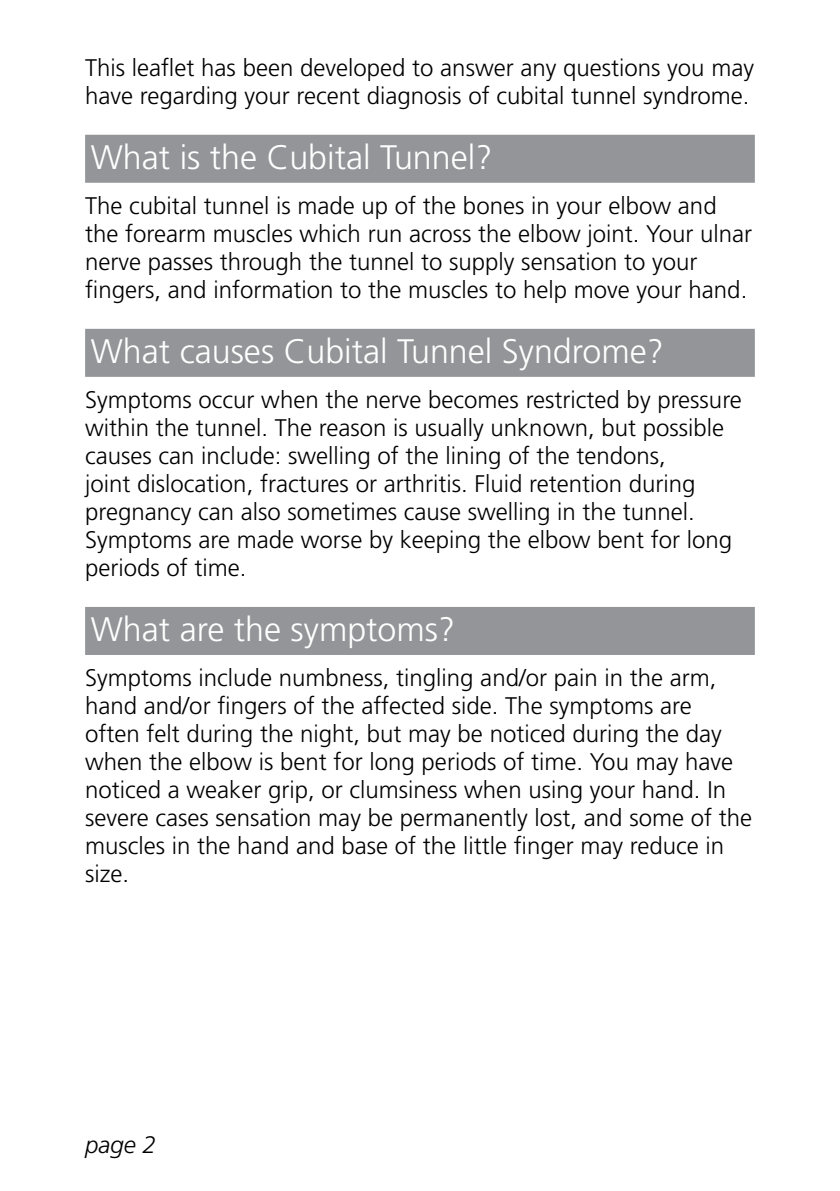
<style>
.page{position:relative;width:840px;height:1191px;background:#fff}
.page>*{position:absolute;margin:0;border:0;box-sizing:border-box;transform-origin:0 0}
.t1{font:300 34px "Frutiger";color:#fff}
.t2{font:300 24px/28px "Frutiger";color:#000}
.t3{font:italic 300 24px "Frutiger";color:#000}
</style>
<div class="page">
<div style="left:85px;top:135px;width:669px;height:48px;background:#939598"></div>
<div style="left:85px;top:329px;width:669px;height:48px;background:#939598"></div>
<div style="left:85px;top:607px;width:669px;height:48px;background:#939598"></div>
<p class="t2" style="left:85px;top:53px;width:670px">This leaflet has been developed to answer any questions you may have regarding your recent diagnosis of cubital tunnel syndrome.</p>
<h1 class="t1" style="left:91px;top:138px;width:403px">What is the Cubital Tunnel?</h1>
<p class="t2" style="left:85px;top:191px;width:668px">The cubital tunnel is made up of the bones in your elbow and the forearm muscles which run across the elbow joint. Your ulnar nerve passes through the tunnel to supply sensation to your fingers, and information to the muscles to help move your hand.</p>
<h1 class="t1" style="left:91px;top:332px;width:574px">What causes Cubital Tunnel Syndrome?</h1>
<p class="t2" style="left:85px;top:385px;width:658px">Symptoms occur when the nerve becomes restricted by pressure within the tunnel. The reason is usually unknown, but possible causes can include: swelling of the lining of the tendons,<br>joint dislocation, fractures or arthritis. Fluid retention during pregnancy can also sometimes cause swelling in the tunnel.<br>Symptoms are made worse by keeping the elbow bent for long periods of time.</p>
<h1 class="t1" style="left:91px;top:610px;width:365px">What are the symptoms?</h1>
<p class="t2" style="left:85px;top:663px;width:668px">Symptoms include numbness, tingling and/or pain in the arm, hand and/or fingers of the affected side. The symptoms are often felt during the night, but may be noticed during the day when the elbow is bent for long periods of time. You may have noticed a weaker grip, or clumsiness when using your hand. In severe cases sensation may be permanently lost, and some of the muscles in the hand and base of the little finger may reduce in size.</p>
<p class="t3" style="left:85px;top:1131px;width:72px">page 2</p>
</div>
